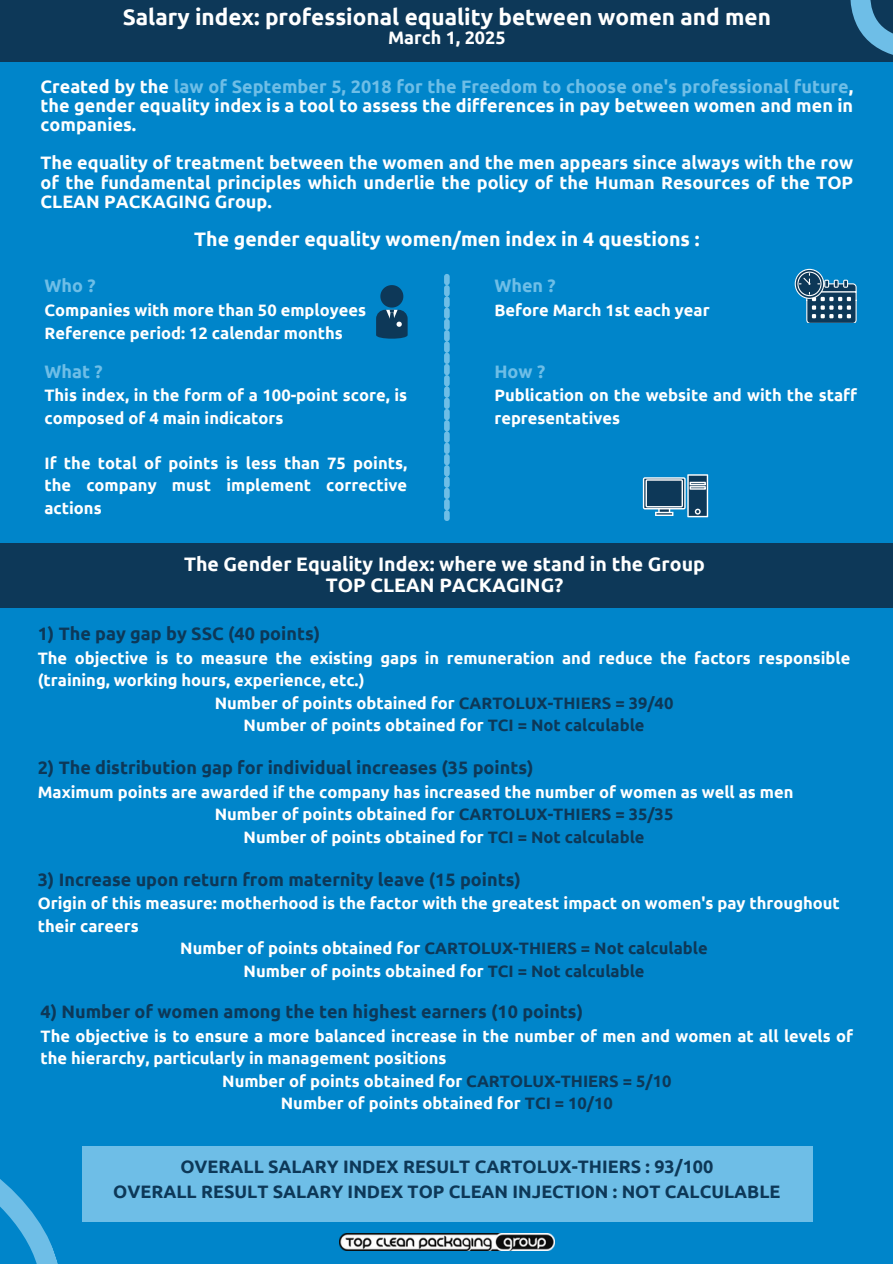
<style>
.page{position:relative;width:893px;height:1264px;background:#fff}
.page>*{position:absolute;margin:0;border:0;box-sizing:border-box;transform-origin:0 0}
.t1{font:700 22.5px "Ubuntu";color:#fff}
.t2{font:700 19.5px/21.3px "Ubuntu";color:#fff;text-align:center}
.t3{font:700 18px/19.2px "Ubuntu";color:#fff;text-align:justify}
.t4{font:700 18px/24.8px "Ubuntu";color:#0d3858;text-align:center}
.t5{font:700 18px "Ubuntu";color:#6ebee7}
.t6{font:700 16.5px/22.5px "Ubuntu";color:#fff}
.t7{font:700 16.5px "Ubuntu";color:#0d3858}
.s1{color:#6ebee7}
.s2{color:#0d3858}
.s3{color:#fff}
</style>
<div class="page">
<div style="left:0;top:0;width:892px;height:1263px;background:#0085ca"></div>
<svg style="left:0;top:1179px;width:114px;height:84px"></svg>
<div style="left:0;top:0;width:892px;height:62px;background:#0d3858"></div>
<svg style="left:850px;top:0;width:42px;height:55px"></svg>
<img style="left:339px;top:1233px;width:215px;height:17px">
<svg style="left:444px;top:274px;width:5px;height:247px"></svg>
<svg style="left:376px;top:285px;width:31px;height:54px"></svg>
<svg style="left:794px;top:269px;width:62px;height:54px"></svg>
<svg style="left:642px;top:474px;width:65px;height:43px"></svg>
<div style="left:0;top:543px;width:892px;height:64px;background:#0d3858"></div>
<div style="left:82px;top:1145px;width:730px;height:76px;background:#6ebee7"></div>
<p class="t1" style="left:123px;top:4px;width:649px">Salary index: professional equality between women and men</p>
<p class="t3" style="left:388px;top:27px;width:119px">March 1, 2025</p>
<h1 class="t3" style="left:41px;top:77px;width:813px">Created by the <span class="s1">law of September 5, 2018 for the Freedom to choose one's professional future</span>, the gender equality index is a tool to assess the differences in pay between women and men in companies.</h1>
<p class="t3" style="left:41px;top:153px;width:813px">The equality of treatment between the women and the men appears since always with the row of the fundamental principles which underlie the policy of the Human Resources of the TOP CLEAN PACKAGING Group.</p>
<h3 class="t2" style="left:194px;top:228px;width:506px">The gender equality women/men index in 4 questions :</h3>
<h3 class="t5" style="left:44px;top:275px;width:53px">Who ?</h3>
<h3 class="t6" style="left:44px;top:298px;width:323px">Companies with more than 50 employees</h3>
<p class="t6" style="left:44px;top:321px;width:300px">Reference period: 12 calendar months</p>
<p class="t5" style="left:44px;top:361px;width:60px">What ?</p>
<p class="t6" style="left:44px;top:384px;width:364px">This index, in the form of a 100-point score, is composed of 4 main indicators</p>
<p class="t6" style="left:44px;top:451px;width:364px;text-align:justify">If the total of points is less than 75 points, the company must implement corrective actions</p>
<p class="t5" style="left:494px;top:275px;width:63px">When ?</p>
<p class="t6" style="left:494px;top:298px;width:217px">Before March 1st each year</p>
<p class="t5" style="left:494px;top:361px;width:52px">How ?</p>
<p class="t6" style="left:494px;top:384px;width:364px">Publication on the website and with the staff representatives</p>
<p class="t2" style="left:184px;top:553px;width:522px">The Gender Equality Index: where we stand in the Group<br>TOP CLEAN PACKAGING?</p>
<p class="t4" style="left:38px;top:621px;width:284px">1) The pay gap by SSC (40 points)</p>
<p class="t6" style="left:38px;top:646px;width:813px">The objective is to measure the existing gaps in remuneration and reduce the factors responsible (training, working hours, experience, etc.)</p>
<p class="t6" style="left:215px;top:691px;width:460px">Number of points obtained for <span class="s2">CARTOLUX-THIERS = 39/40</span></p>
<p class="t6" style="left:243px;top:714px;width:402px">Number of points obtained for <span class="s2">TCI = Not calculable</span></p>
<h3 class="t4" style="left:38px;top:755px;width:497px">2) The distribution gap for individual increases (35 points)</h3>
<p class="t6" style="left:38px;top:780px;width:756px">Maximum points are awarded if the company has increased the number of women as well as men</p>
<p class="t6" style="left:215px;top:803px;width:460px">Number of points obtained for <span class="s2">CARTOLUX-THIERS = 35/35</span></p>
<p class="t6" style="left:243px;top:825px;width:402px">Number of points obtained for <span class="s2">TCI = Not calculable</span></p>
<p class="t4" style="left:38px;top:866px;width:484px">3) Increase upon return from maternity leave (15 points)</p>
<p class="t6" style="left:38px;top:891px;width:803px">Origin of this measure: motherhood is the factor with the greatest impact on women's pay throughout their careers</p>
<p class="t7" style="left:180px;top:938px;width:528px"><span class="s3">Number of points obtained for</span> CARTOLUX-THIERS = Not calculable</p>
<p class="t6" style="left:243px;top:959px;width:402px">Number of points obtained for <span class="s2">TCI = Not calculable</span></p>
<p class="t4" style="left:41px;top:999px;width:544px">4) Number of women among the ten highest earners (10 points)</p>
<p class="t6" style="left:41px;top:1024px;width:813px">The objective is to ensure a more balanced increase in the number of men and women at all levels of the hierarchy, particularly in management positions</p>
<p class="t6" style="left:222px;top:1069px;width:450px">Number of points obtained for <span class="s2">CARTOLUX-THIERS = 5/10</span></p>
<p class="t6" style="left:281px;top:1091px;width:333px">Number of points obtained for <span class="s2">TCI = 10/10</span></p>
<p class="t4" style="left:113px;top:1154px;width:668px">OVERALL SALARY INDEX RESULT CARTOLUX-THIERS : 93/100<br>OVERALL RESULT SALARY INDEX TOP CLEAN INJECTION : NOT CALCULABLE</p>
</div>
